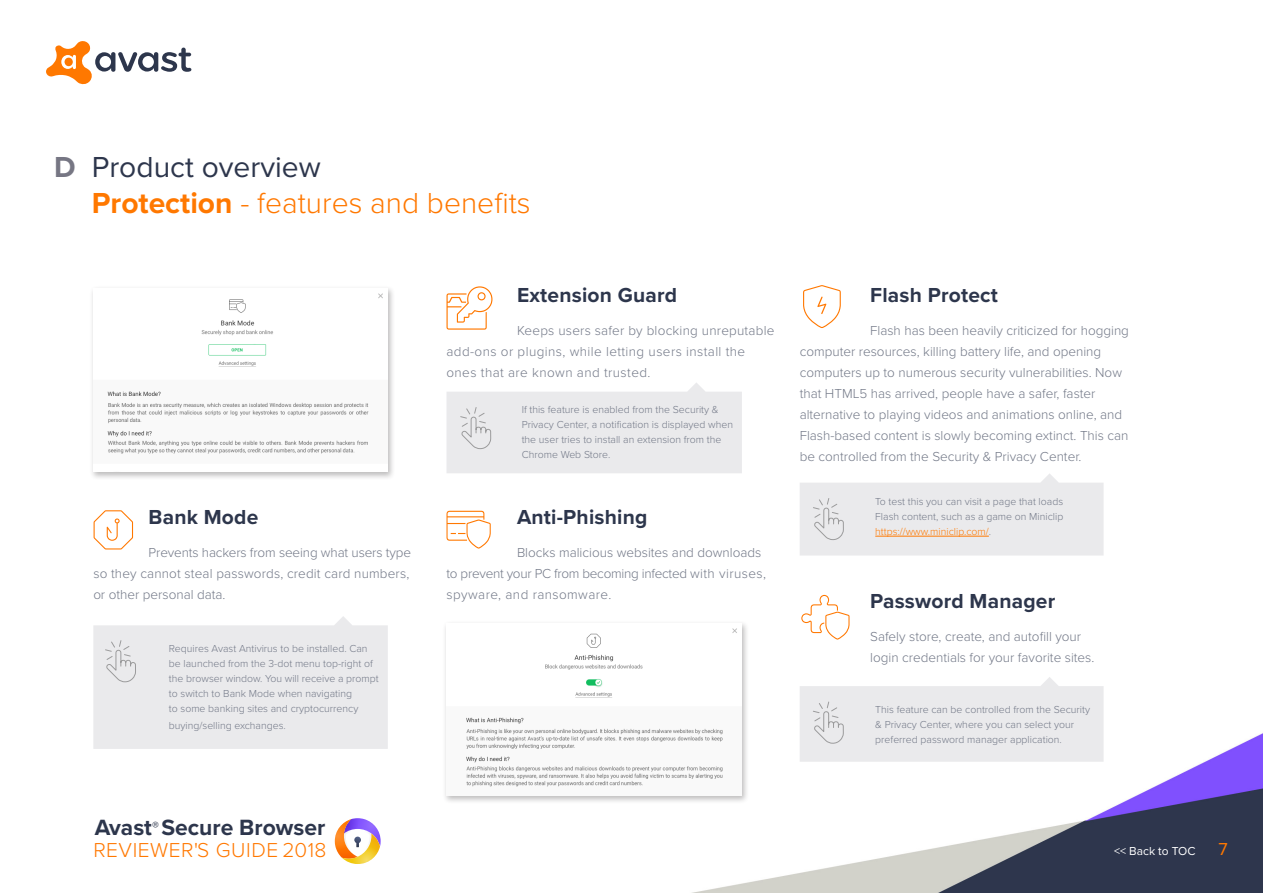
<style>
.page{position:relative;width:1263px;height:893px;background:#fff}
.page>*{position:absolute;margin:0;border:0;box-sizing:border-box;transform-origin:0 0}
.Front_-_Product_Titl{font:300 30px "Proxima Nova";color:#ff7800}
.Front_-_Product_Titl-2{font:30px "Proxima Nova";color:#2d364c}
.Front_-_Product_Titl-3{font:700 30px "Proxima Nova";color:#767683}
.t1{font:700 22.95px "Proxima Nova";color:#2d364c}
.Front_-__Be_Yourself{font:700 21px "Proxima Nova";letter-spacing:.01em;color:#2d364c}
.t2{font:300 20.85px "Proxima Nova";letter-spacing:.025em;color:#ff7800}
.t3{font:18px "Proxima Nova";color:#ff7800}
.Front_-__Be_Yourself-2{font:300 13.5px/21px "Proxima Nova";color:#727887}
.Front_-__Be_Yourself-3{font:300 13.5px/21px "Proxima Nova";letter-spacing:.03em;color:#727887}
.t4{font:12px "Proxima Nova";color:#fff}
.Front_-__Be_Yourself-4{font:300 10.5px/15px "Proxima Nova";color:#727887}
.Front_-__Be_Yourself-5{font:300 10.5px "Proxima Nova";color:#ff7800}
.s1{font-weight:700}
.s2{color:#727887}
</style>
<div class="page">
<img style="left:692px;top:724px;width:571px;height:169px">
<svg style="left:46px;top:41px;width:145px;height:44px"></svg>
<svg style="left:334px;top:818px;width:47px;height:46px"></svg>
<svg style="left:801px;top:595px;width:48px;height:44px"></svg>
<svg style="left:803px;top:285px;width:38px;height:43px"></svg>
<svg style="left:446px;top:511px;width:45px;height:38px"></svg>
<svg style="left:446px;top:286px;width:46px;height:44px"></svg>
<svg style="left:94px;top:510px;width:39px;height:39px"></svg>
<div style="left:442px;top:620px;width:307px;height:184px;background:#231f20;opacity:.3"></div>
<img style="left:446px;top:623px;width:296px;height:172px">
<div style="left:89px;top:285px;width:306px;height:195px;background:#231f20;opacity:.3"></div>
<img style="left:93px;top:288px;width:295px;height:184px">
<svg style="left:93px;top:616px;width:295px;height:133px;background:#ebebec"></svg>
<svg style="left:800px;top:474px;width:303px;height:82px;background:#ebebec"></svg>
<svg style="left:800px;top:677px;width:303px;height:85px;background:#ebebed"></svg>
<svg style="left:446px;top:383px;width:296px;height:90px;background:#ebebed"></svg>
<p class="Front_-_Product_Titl-3" style="left:54px;top:144px;width:23px">D</p>
<p class="Front_-_Product_Titl-2" style="left:92px;top:144px;width:230px">Product overview</p>
<p class="Front_-_Product_Titl" style="left:92px;top:180px;width:440px"><span class="s1">Protection</span> - features and benefits</p>
<p class="Front_-__Be_Yourself" style="left:149px;top:501px;width:111px">Bank Mode</p>
<p class="Front_-__Be_Yourself-2" style="left:93px;top:541px;width:319px;text-indent:55px">Prevents hackers from seeing what users type so they cannot steal passwords, credit card numbers, or other personal data.</p>
<p class="Front_-__Be_Yourself-4" style="left:169px;top:641px;width:211px">Requires Avast Antivirus to be installed. Can be launched from the 3-dot menu top-right of the browser window. You will receive a prompt to switch to Bank Mode when navigating<br>to some banking sites and cryptocurrency</p>
<p class="Front_-__Be_Yourself-4" style="left:169px;top:717px;width:118px">buying/selling exchanges.</p>
<p class="Front_-__Be_Yourself" style="left:517px;top:279px;width:162px">Extension Guard</p>
<p class="Front_-__Be_Yourself-3" style="left:446px;top:319px;width:329px;text-indent:71px">Keeps users safer by blocking unreputable add-ons or plugins, while letting users install the ones that are known and trusted.</p>
<p class="Front_-__Be_Yourself-4" style="left:522px;top:401px;width:213px">If this feature is enabled from the Security &amp; Privacy Center, a notification is displayed when the user tries to install an extension from the Chrome Web Store.</p>
<p class="Front_-__Be_Yourself" style="left:517px;top:501px;width:132px">Anti-Phishing</p>
<p class="Front_-__Be_Yourself-2" style="left:446px;top:541px;width:321px;text-indent:70px">Blocks malicious websites and downloads to prevent your PC from becoming infected with viruses, spyware, and ransomware.</p>
<p class="Front_-__Be_Yourself" style="left:870px;top:279px;width:129px">Flash Protect</p>
<p class="Front_-__Be_Yourself-2" style="left:800px;top:319px;width:331px;text-indent:70px">Flash has been heavily criticized for hogging computer resources, killing battery life, and opening computers up to numerous security vulnerabilities. Now that HTML5 has arrived, people have a safer, faster alternative to playing videos and animations online, and Flash-based content is slowly becoming extinct. This can be controlled from the Security &amp; Privacy Center.</p>
<p class="Front_-__Be_Yourself-4" style="left:875px;top:493px;width:189px">To test this you can visit a page that loads</p>
<p class="Front_-__Be_Yourself-4" style="left:875px;top:508px;width:190px">Flash content, such as a game on Miniclip</p>
<p class="Front_-__Be_Yourself-5" style="left:875px;top:523px;width:117px">https://www.miniclip.com/<span class="s2">.</span></p>
<p class="Front_-__Be_Yourself" style="left:870px;top:585px;width:187px">Password Manager</p>
<p class="Front_-__Be_Yourself-2" style="left:870px;top:625px;width:212px">Safely store, create, and autofill your</p>
<p class="Front_-__Be_Yourself-2" style="left:870px;top:646px;width:226px">login credentials for your favorite sites.</p>
<p class="Front_-__Be_Yourself-4" style="left:875px;top:701px;width:216px">This feature can be controlled from the Security &amp; Privacy Center, where you can select your preferred password manager application.</p>
<h2 class="t1" style="left:95px;top:810px;width:232px">Avast<sup>®</sup> Secure Browser</h2>
<h3 class="t2" style="left:93px;top:835px;width:235px">REVIEWER'S GUIDE 2018</h3>
<h3 class="t3" style="left:1218px;top:836px;width:11px">7</h3>
<p class="t4" style="left:1114px;top:842px;width:83px">&lt;&lt; Back to TOC</p>
</div>
